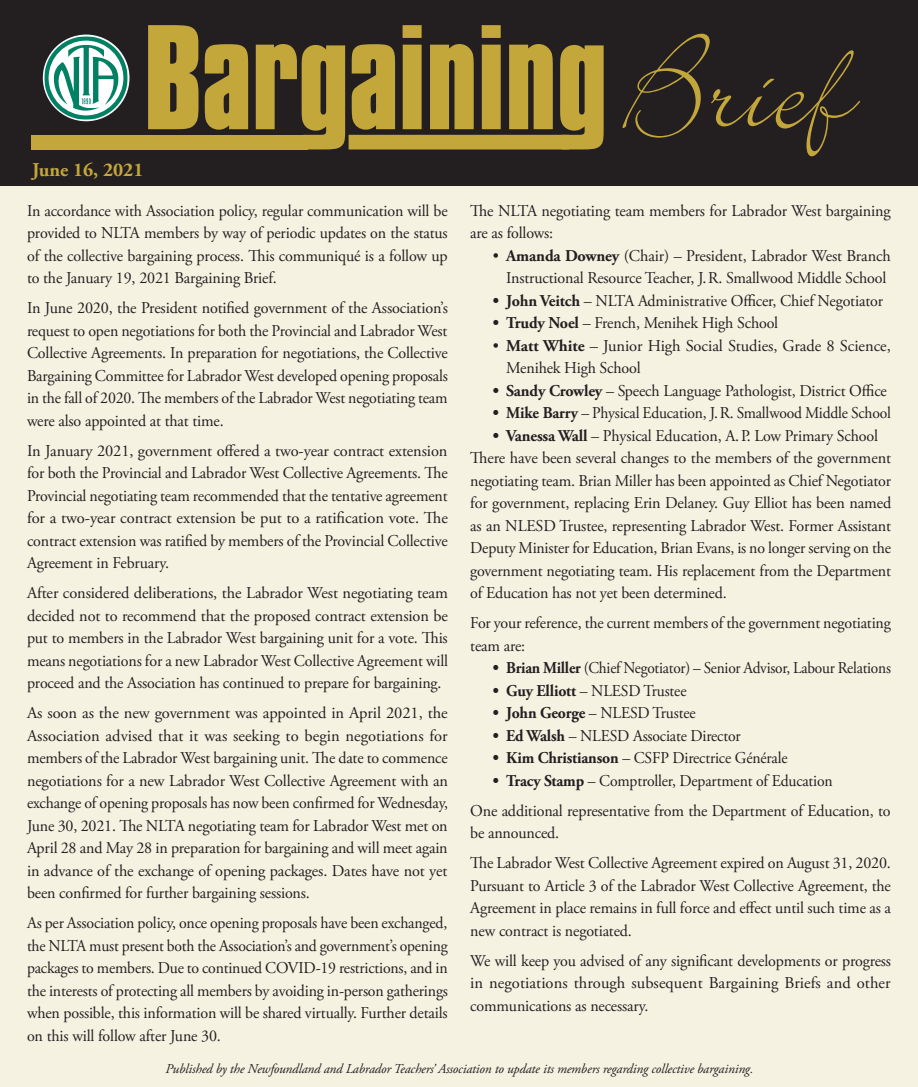
<style>
.page{position:relative;width:918px;height:1087px;background:#f6f2e2}
.page>*{position:absolute;margin:0;border:0;box-sizing:border-box;transform-origin:0 0}
.t1{font:156px "Compacta Bold Plain";letter-spacing:-.01em;color:#c4a73b}
.t2{font:147px "Bickley Script Plain";color:#c4a73b}
.t3{font:700 19.5px "Adobe Garamond Pro";color:#c4a73b}
.t4{font:16.5px/22.5px "Adobe Garamond Pro";letter-spacing:-.01em;color:#231f20;text-align:justify}
.t5{font:16.5px/22.5px "Adobe Garamond Pro";letter-spacing:-.01em;color:#231f20;text-align:justify;scale:.96 1}
.t6{font:16.5px "Adobe Garamond Pro";letter-spacing:-.01em;color:#231f20;scale:.95 1}
.t7{font:16.5px "Adobe Garamond Pro";letter-spacing:-.01em;color:#231f20;scale:.93 1}
.t8{font:16.5px "Adobe Garamond Pro";letter-spacing:-.01em;color:#231f20;scale:.94 1}
._01__Body_copy{font:italic 13.5px "Adobe Garamond Pro";letter-spacing:-.01em;color:#231f20}
.s1{font-weight:700}
</style>
<div class="page">
<div style="left:0;top:0;width:918px;height:186px;background:#231f20"></div>
<div style="left:31px;top:135px;width:276px;height:14px;background:#c4a73b"></div>
<div style="left:349px;top:135px;width:220px;height:14px;background:#c4a73b"></div>
<svg style="left:44px;top:36px;width:84px;height:84px"></svg>
<p class="t1" style="left:143px;top:-16px;width:467px">Bargaining</p>
<p class="t2" style="left:625px;top:-11px;width:227px">Brief</p>
<p class="t3" style="left:32px;top:159px;width:113px">June 16, 2021</p>
<p class="t4" style="left:27px;top:200px;width:422px">In accordance with Association policy, regular communication will be provided to NLTA members by way of periodic updates on the status of the collective bargaining process. This communiqué is a follow up to the January 19, 2021 Bargaining Brief.</p>
<p class="t4" style="left:27px;top:297px;width:423px">In June 2020, the President notified government of the Association’s request to open negotiations for both the Provincial and Labrador West Collective Agreements. In preparation for negotiations, the Collective Bargaining Committee for Labrador West developed opening proposals in the fall of 2020. The members of the Labrador West negotiating team were also appointed at that time.</p>
<p class="t4" style="left:27px;top:440px;width:422px">In January 2021, government offered a two-year contract extension for both the Provincial and Labrador West Collective Agreements. The Provincial negotiating team recommended that the tentative agreement for a two-year contract extension be put to a ratification vote. The contract extension was ratified by members of the Provincial Collective Agreement in February.</p>
<p class="t4" style="left:27px;top:582px;width:423px">After considered deliberations, the Labrador West negotiating team decided not to recommend that the proposed contract extension be put to members in the Labrador West bargaining unit for a vote. This means negotiations for a new Labrador West Collective Agreement will proceed and the Association has continued to prepare for bargaining.</p>
<p class="t4" style="left:27px;top:702px;width:423px">As soon as the new government was appointed in April 2021, the Association advised that it was seeking to begin negotiations for members of the Labrador West bargaining unit. The date to commence negotiations for a new Labrador West Collective Agreement with an exchange of opening proposals has now been confirmed for Wednesday, June 30, 2021. The NLTA negotiating team for Labrador West met on April 28 and May 28 in preparation for bargaining and will meet again in advance of the exchange of opening packages. Dates have not yet been confirmed for further bargaining sessions.</p>
<p class="t5" style="left:27px;top:912px;width:440px">As per Association policy, once opening proposals have been exchanged, the NLTA must present both the Association’s and government’s opening packages to members. Due to continued COVID-19 restrictions, and in the interests of protecting all members by avoiding in-person gatherings when possible, this information will be shared virtually. Further details on this will follow after June 30.</p>
<p class="t4" style="left:470px;top:200px;width:422px">The NLTA negotiating team members for Labrador West bargaining are as follows:</p>
<p class="t4" style="left:493px;top:245px;width:400px;text-align:center">• <span class="s1">Amanda Downey</span> (Chair) – President, Labrador West Branch<br>Instructional Resource Teacher, J.R. Smallwood Middle School</p>
<p class="t4" style="left:493px;top:290px;width:392px"><span class="s1">• John Veitch</span> – NLTA Administrative Officer, Chief Negotiator</p>
<p class="t4" style="left:493px;top:312px;width:287px"><span class="s1">• Trudy Noel</span> – French, Menihek High School</p>
<p class="t4" style="left:506px;top:335px;width:386px;text-indent:-14px">• <span class="s1">Matt White</span> – Junior High Social Studies, Grade 8 Science,<br>Menihek High School</p>
<p class="t4" style="left:493px;top:380px;width:396px"><span class="s1">• Sandy Crowley</span> – Speech Language Pathologist, District Office</p>
<p class="t8" style="left:493px;top:403px;width:425px"><span class="s1">• Mike Barry</span> – Physical Education, J.R. Smallwood Middle School</p>
<p class="t4" style="left:493px;top:425px;width:387px"><span class="s1">• Vanessa Wall</span> – Physical Education, A. P. Low Primary School</p>
<p class="t4" style="left:470px;top:447px;width:423px">There have been several changes to the members of the government negotiating team. Brian Miller has been appointed as Chief Negotiator for government, replacing Erin Delaney. Guy Elliot has been named as an NLESD Trustee, representing Labrador West. Former Assistant Deputy Minister for Education, Brian Evans, is no longer serving on the government negotiating team. His replacement from the Department of Education has not yet been determined.</p>
<p class="t5" style="left:470px;top:612px;width:440px">For your reference, the current members of the government negotiating team are:</p>
<p class="t7" style="left:493px;top:658px;width:430px"><span class="s1">• Brian Miller</span> (Chief Negotiator) – Senior Advisor, Labour Relations</p>
<p class="t6" style="left:493px;top:681px;width:206px"><span class="s1">• Guy Elliott</span> – NLESD Trustee</p>
<p class="t6" style="left:493px;top:703px;width:215px"><span class="s1">• John George</span> – NLESD Trustee</p>
<p class="t6" style="left:493px;top:726px;width:263px"><span class="s1">• Ed Walsh</span> – NLESD Associate Director</p>
<p class="t6" style="left:493px;top:748px;width:312px"><span class="s1">• Kim Christianson</span> – CSFP Directrice Générale</p>
<p class="t6" style="left:493px;top:771px;width:360px"><span class="s1">• Tracy Stamp</span> – Comptroller, Department of Education</p>
<p class="t4" style="left:470px;top:800px;width:422px">One additional representative from the Department of Education, to be announced.</p>
<p class="t4" style="left:470px;top:852px;width:422px">The Labrador West Collective Agreement expired on August 31, 2020.<br>Pursuant to Article 3 of the Labrador West Collective Agreement, the Agreement in place remains in full force and effect until such time as a new contract is negotiated.</p>
<p class="t4" style="left:470px;top:950px;width:422px">We will keep you advised of any significant developments or progress in negotiations through subsequent Bargaining Briefs and other communications as necessary.</p>
<p class="_01__Body_copy" style="left:166px;top:1060px;width:589px">Published by the Newfoundland and Labrador Teachers’ Association to update its members regarding collective bargaining.</p>
</div>
